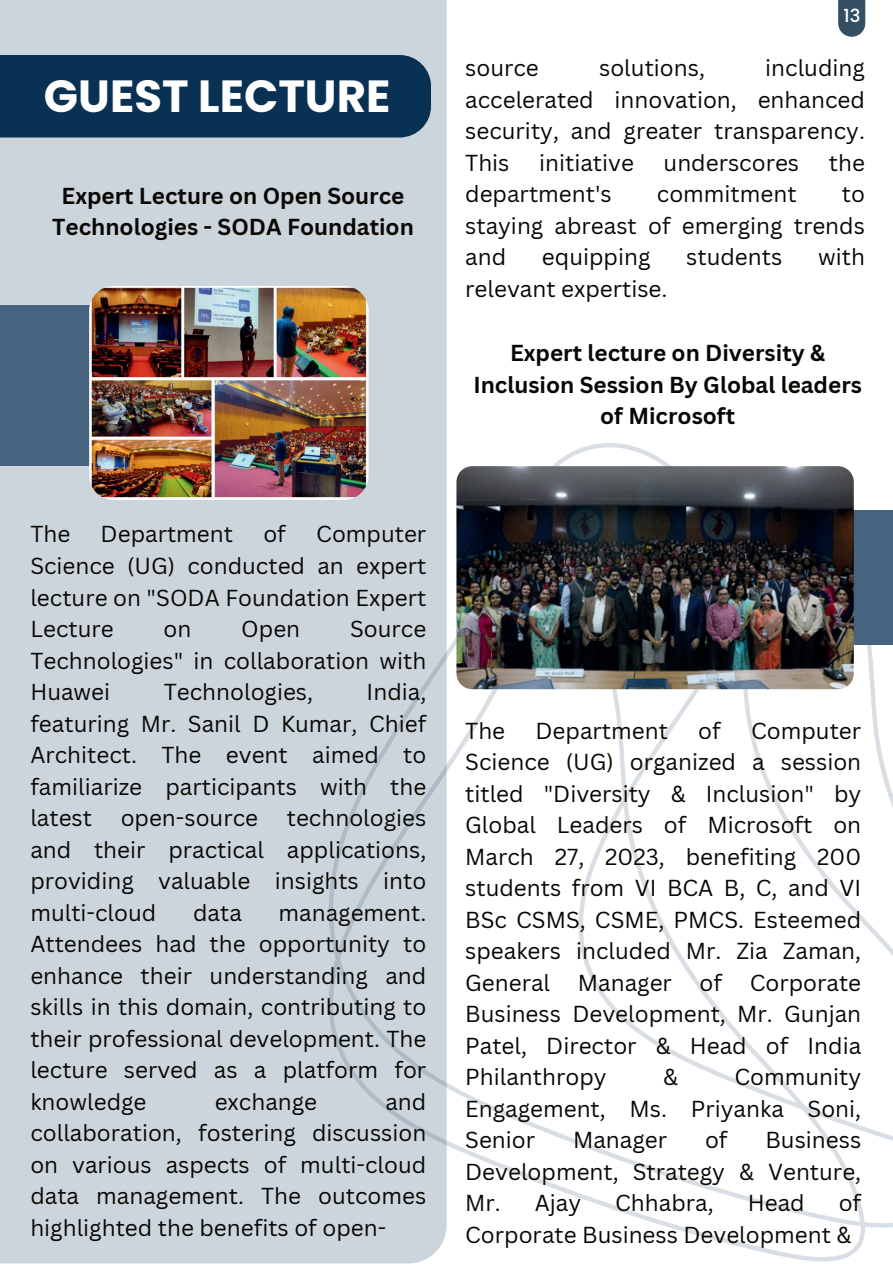
<style>
.page{position:relative;width:893px;height:1264px;background:#fff}
.page>*{position:absolute;margin:0;border:0;box-sizing:border-box;transform-origin:0 0}
.t1{font:700 45px "Poppins";color:#fff}
.t2{font:22.5px/31.5px "Canva Sans";color:#080704;text-align:justify}
.t3{font:700 22.5px/31.5px "Canva Sans";color:#080704;text-align:center}
.t4{font:500 18px "Poppins";color:#fff}
</style>
<div class="page">
<svg style="left:446px;top:443px;width:446px;height:818px"></svg>
<div style="left:0;top:0;width:446px;height:1263px;background:#cdd5dc"></div>
<div style="left:0;top:305px;width:343px;height:161px;background:#46647f"></div>
<img style="left:89px;top:286px;width:279px;height:214px;border-radius:25px">
<div style="left:838px;top:0;width:27px;height:37px;background:#344e64"></div>
<div style="left:508px;top:510px;width:384px;height:135px;background:#46647f"></div>
<img style="left:456px;top:466px;width:397px;height:223px;border-radius:16px">
<div style="left:0;top:55px;width:431px;height:82px;background:#083153"></div>
<h1 class="t1" style="left:44px;top:70px;width:348px">GUEST LECTURE</h1>
<p class="t3" style="left:52px;top:180px;width:363px">Expert Lecture on Open Source<br>Technologies - SODA Foundation</p>
<p class="t4" style="left:843px;top:5px;width:18px">13</p>
<p class="t2" style="left:465px;top:53px;width:401px;text-indent:300px">including accelerated innovation, enhanced security, and greater transparency.<br>This</p>
<p class="t2" style="left:465px;top:53px;width:75px">source</p>
<p class="t2" style="left:599px;top:53px;width:107px">solutions,</p>
<p class="t2" style="left:539px;top:147px;width:96px">initiative</p>
<p class="t2" style="left:663px;top:147px;width:137px">underscores</p>
<p class="t2" style="left:828px;top:147px;width:38px">the</p>
<p class="t2" style="left:465px;top:179px;width:148px">department's</p>
<p class="t2" style="left:656px;top:179px;width:141px">commitment</p>
<p class="t2" style="left:465px;top:179px;width:401px;text-indent:376px">to staying abreast of emerging trends and</p>
<p class="t2" style="left:542px;top:242px;width:110px">equipping</p>
<p class="t2" style="left:686px;top:242px;width:97px">students</p>
<p class="t2" style="left:818px;top:242px;width:48px">with</p>
<p class="t2" style="left:465px;top:273px;width:204px">relevant expertise.</p>
<p class="t3" style="left:473px;top:337px;width:390px">Expert lecture on Diversity &amp;<br>Inclusion Session By Global leaders of Microsoft</p>
<p class="t2" style="left:30px;top:518px;width:41px">The</p>
<p class="t2" style="left:101px;top:518px;width:134px">Department</p>
<p class="t2" style="left:263px;top:518px;width:24px">of</p>
<p class="t2" style="left:30px;top:518px;width:397px;text-indent:286px">Computer Science (UG) conducted an expert lecture on "SODA Foundation Expert Lecture</p>
<p class="t2" style="left:30px;top:613px;width:397px;text-indent:320px">Source Technologies" in collaboration with Huawei</p>
<p class="t2" style="left:164px;top:613px;width:29px">on</p>
<p class="t2" style="left:241px;top:613px;width:60px">Open</p>
<p class="t2" style="left:30px;top:676px;width:397px;text-indent:336px">India, featuring Mr. Sanil D Kumar, Chief Architect. The event aimed to familiarize participants with the latest</p>
<p class="t2" style="left:164px;top:676px;width:151px">Technologies,</p>
<p class="t2" style="left:30px;top:802px;width:397px;text-indent:256px">technologies and their practical applications, providing valuable insights into multi-cloud</p>
<p class="t2" style="left:121px;top:802px;width:139px">open-source</p>
<p class="t2" style="left:193px;top:896px;width:50px">data</p>
<p class="t2" style="left:30px;top:896px;width:397px;text-indent:248px">management.<br>Attendees had the opportunity to enhance their understanding and skills in this domain, contributing to their professional development. The lecture served as a platform for knowledge</p>
<p class="t2" style="left:30px;top:1085px;width:397px;text-indent:355px">and collaboration, fostering discussion on various aspects of multi-cloud data management. The outcomes highlighted the benefits of open-</p>
<p class="t2" style="left:215px;top:1085px;width:104px">exchange</p>
<p class="t2" style="left:465px;top:715px;width:41px">The</p>
<p class="t2" style="left:535px;top:715px;width:134px">Department</p>
<p class="t2" style="left:698px;top:715px;width:24px">of</p>
<p class="t2" style="left:465px;top:715px;width:397px;text-indent:286px">Computer Science (UG) organized a session titled "Diversity &amp; Inclusion" by Global Leaders of Microsoft on March 27, 2023, benefiting 200 students from VI BCA B, C, and VI BSc CSMS, CSME, PMCS. Esteemed speakers included Mr. Zia Zaman, General Manager of Corporate Business Development, Mr. Gunjan Patel, Director &amp; Head of India Philanthropy</p>
<p class="t2" style="left:465px;top:1061px;width:397px;text-indent:269px">Community Engagement, Ms. Priyanka Soni, Senior</p>
<p class="t2" style="left:663px;top:1061px;width:16px">&amp;</p>
<p class="t2" style="left:573px;top:1124px;width:96px">Manager</p>
<p class="t2" style="left:705px;top:1124px;width:24px">of</p>
<p class="t2" style="left:465px;top:1124px;width:397px;text-indent:300px">Business Development, Strategy &amp; Venture, Mr. Ajay</p>
<p class="t2" style="left:465px;top:1187px;width:397px;text-indent:373px">of<br>Corporate Business Development &amp;</p>
<p class="t2" style="left:615px;top:1187px;width:100px">Chhabra,</p>
<p class="t2" style="left:747px;top:1187px;width:58px">Head</p>
</div>
